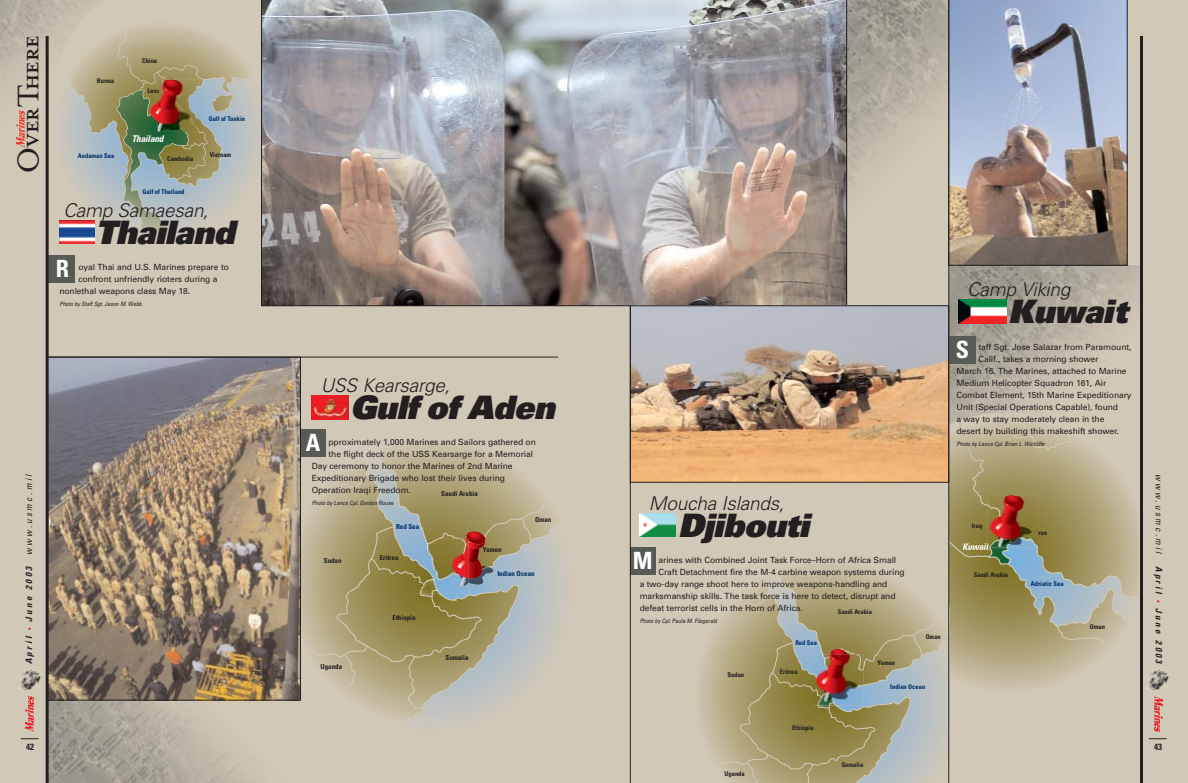
<style>
.page{position:relative;width:1188px;height:783px;background:#d1c9b7}
.page>*{position:absolute;margin:0;border:0;box-sizing:border-box;transform-origin:0 0}
.t1{font:34.3px "Mrs Eaves Petite Caps";letter-spacing:-.045em;color:#231f20}
.t2{font:italic 900 32.3px "Univers";letter-spacing:-.015em;color:#231f20}
.t3{font:700 condensed 23.8px "Univers";color:#fff}
.t4{font:italic 300 19px "Univers";letter-spacing:-.01em;color:#231f20}
.t5{font:italic 700 condensed 9.3px "Univers";letter-spacing:-.02em;color:#fff}
.t6{font:italic 700 condensed 9px "Univers";letter-spacing:.265em;color:#231f20}
.t7{font:italic condensed 9px "Univers";color:#231f20}
.t8{font:700 condensed 9px "Univers";color:#231f20}
.t9{font:8.5px "Univers";letter-spacing:-.01em;color:#231f20}
.t10{font:700 condensed 6.9px "Univers";color:#231f20}
.t11{font:700 condensed 6.9px "Univers";color:#002f68}
.t12{font:700 condensed 6.5px "Univers";color:#231f20}
.t13{font:700 condensed 6.5px "Univers";color:#002f68}
.t14{font:italic condensed 6px "Univers";letter-spacing:-.01em;color:#231f20}
.s1{font-style:normal;font-size:6px;color:#ed1c24}
.s2{font-weight:400}
</style>
<div class="page">
<img style="left:0;top:0;width:50px;height:254px">
<svg style="left:50px;top:0;width:208px;height:244px"></svg>
<img style="left:847px;top:0;width:101px;height:247px">
<img style="left:949px;top:265px;width:191px;height:147px">
<svg style="left:700px;top:412px;width:439px;height:371px"></svg>
<svg style="left:301px;top:443px;width:258px;height:276px"></svg>
<img style="left:49px;top:701px;width:202px;height:82px">
<img style="left:261px;top:0;width:586px;height:306px">
<div style="left:301px;top:429px;width:25px;height:28px;background:#565b56"></div>
<img style="left:49px;top:359px;width:250px;height:340px">
<img style="left:632px;top:307px;width:315px;height:174px">
<div style="left:630px;top:305px;width:319px;height:178px;border:1px solid #231f20"></div>
<img style="left:1154px;top:696px;width:9px;height:36px">
<img style="left:1149px;top:670px;width:20px;height:20px">
<svg style="left:1149px;top:738px;width:18px;height:1px"></svg>
<img style="left:25px;top:696px;width:9px;height:36px">
<img style="left:21px;top:670px;width:20px;height:20px">
<svg style="left:21px;top:738px;width:18px;height:1px"></svg>
<hr style="left:1140px;top:36px;width:3px;height:747px;background:#231f20">
<img style="left:312px;top:396px;width:36px;height:23px">
<img style="left:60px;top:221px;width:34px;height:23px">
<img style="left:959px;top:300px;width:48px;height:23px">
<div style="left:949px;top:336px;width:27px;height:27px;background:#565b56"></div>
<img style="left:16px;top:110px;width:13px;height:38px">
<img style="left:949px;top:0;width:179px;height:266px">
<div style="left:630px;top:547px;width:26px;height:27px;background:#565b56"></div>
<img style="left:640px;top:513px;width:35px;height:24px">
<hr style="left:630px;top:306px;width:1px;height:477px;background:#231f20">
<hr style="left:948px;top:0;width:1px;height:783px;background:#231f20">
<hr style="left:48px;top:357px;width:510px;height:1px;background:#231f20">
<div style="left:46px;top:255px;width:29px;height:27px;background:#565b56"></div>
<hr style="left:46px;top:36px;width:3px;height:747px;background:#231f20">
<h1 class="t1" style="left:7px;top:174px;width:141px;rotate:-90deg">OverThere</h1>
<p class="t12" style="left:97px;top:78px;width:19px">Burma</p>
<p class="t13" style="left:78px;top:153px;width:38px">Andaman Sea</p>
<p class="t12" style="left:142px;top:59px;width:17px">China</p>
<p class="t12" style="left:147px;top:88px;width:14px">Laos</p>
<p class="t5" style="left:132px;top:135px;width:33px">Thailand</p>
<p class="t12" style="left:167px;top:157px;width:28px">Cambodia</p>
<p class="t13" style="left:143px;top:189px;width:43px">Gulf of Thailand</p>
<p class="t13" style="left:209px;top:116px;width:38px">Gulf of Tonkin</p>
<p class="t12" style="left:210px;top:152px;width:23px">Vietnam</p>
<h3 class="t4" style="left:63px;top:203px;width:147px">Camp Samaesan,</h3>
<h2 class="t2" style="left:95px;top:221px;width:141px">Thailand</h2>
<h3 class="t3" style="left:56px;top:260px;width:15px">R</h3>
<p class="t9" style="left:78px;top:264px;width:152px">oyal Thai and U.S. Marines prepare to</p>
<p class="t9" style="left:78px;top:276px;width:141px">confront unfriendly rioters during a</p>
<p class="t9" style="left:59px;top:288px;width:132px">nonlethal weapons class May 18.</p>
<p class="t14" style="left:59px;top:302px;width:84px">Photo by Staff Sgt. Jason M. Webb</p>
<p class="t6" style="left:26px;top:664px;width:191px;rotate:-90deg">April <span class="s1">•</span> June 2003 <span class="s2">www.usmc.mil</span></p>
<p class="t8" style="left:26px;top:744px;width:9px">42</p>
<h3 class="t4" style="left:321px;top:378px;width:131px">USS Kearsarge,</h3>
<h2 class="t2" style="left:350px;top:396px;width:206px">Gulf of Aden</h2>
<h3 class="t3" style="left:306px;top:434px;width:16px">A</h3>
<p class="t9" style="left:329px;top:439px;width:209px">pproximately 1,000 Marines and Sailors gathered on</p>
<p class="t9" style="left:329px;top:451px;width:206px">the flight deck of the USS Kearsarge for a Memorial</p>
<p class="t9" style="left:312px;top:463px;width:203px">Day ceremony to honor the Marines of 2nd Marine</p>
<p class="t9" style="left:312px;top:475px;width:195px">Expeditionary Brigade who lost their lives during</p>
<p class="t9" style="left:312px;top:487px;width:101px">Operation Iraqi Freedom.</p>
<p class="t14" style="left:312px;top:501px;width:83px">Photo by Lance Cpl. Gordon Rouse</p>
<p class="t10" style="left:441px;top:491px;width:38px">Saudi Arabia</p>
<p class="t10" style="left:324px;top:558px;width:19px">Sudan</p>
<p class="t10" style="left:321px;top:664px;width:23px">Uganda</p>
<p class="t11" style="left:396px;top:524px;width:25px">Red Sea</p>
<p class="t10" style="left:380px;top:555px;width:20px">Eritrea</p>
<p class="t10" style="left:393px;top:615px;width:25px">Ethiopia</p>
<p class="t10" style="left:483px;top:547px;width:20px">Yemen</p>
<p class="t10" style="left:535px;top:517px;width:18px">Oman</p>
<p class="t11" style="left:497px;top:571px;width:39px">Indian Ocean</p>
<p class="t10" style="left:446px;top:655px;width:25px">Somalia</p>
<h3 class="t4" style="left:967px;top:282px;width:105px">Camp Viking</h3>
<h2 class="t2" style="left:1008px;top:300px;width:121px">Kuwait</h2>
<h3 class="t3" style="left:956px;top:341px;width:15px">S</h3>
<p class="t9" style="left:978px;top:344px;width:155px">taff Sgt. Jose Salazar from Paramount,</p>
<p class="t9" style="left:978px;top:356px;width:122px">Calif., takes a morning shower</p>
<p class="t9" style="left:957px;top:368px;width:172px">March 16. The Marines, attached to Marine</p>
<p class="t9" style="left:957px;top:380px;width:151px">Medium Helicopter Squadron 161, Air</p>
<p class="t9" style="left:957px;top:392px;width:177px">Combat Element, 15th Marine Expeditionary</p>
<p class="t9" style="left:957px;top:404px;width:163px">Unit (Special Operations Capable), found</p>
<p class="t9" style="left:957px;top:416px;width:149px">a way to stay moderately clean in the</p>
<p class="t9" style="left:957px;top:428px;width:164px">desert by building this makeshift shower.</p>
<p class="t14" style="left:957px;top:442px;width:90px">Photo by Lance Cpl. Brian L. Wickliffe</p>
<h3 class="t4" style="left:649px;top:496px;width:137px">Moucha Islands,</h3>
<h2 class="t2" style="left:678px;top:513px;width:132px">Djibouti</h2>
<h3 class="t3" style="left:633px;top:552px;width:21px">M</h3>
<p class="t9" style="left:659px;top:557px;width:239px">arines with Combined Joint Task Force–Horn of Africa Small</p>
<p class="t9" style="left:659px;top:569px;width:248px">Craft Detachment fire the M-4 carbine weapon systems during</p>
<p class="t9" style="left:640px;top:581px;width:249px">a two-day range shoot here to improve weapons-handling and</p>
<p class="t9" style="left:640px;top:593px;width:257px">marksmanship skills. The task force is here to detect, disrupt and</p>
<p class="t9" style="left:640px;top:605px;width:165px">defeat terrorist cells in the Horn of Africa.</p>
<p class="t14" style="left:640px;top:619px;width:79px">Photo by Cpl. Paula M. Fitzgerald</p>
<p class="t12" style="left:838px;top:610px;width:36px">Saudi Arabia</p>
<p class="t12" style="left:728px;top:672px;width:18px">Sudan</p>
<p class="t13" style="left:795px;top:640px;width:23px">Red Sea</p>
<p class="t12" style="left:780px;top:669px;width:19px">Eritrea</p>
<p class="t12" style="left:878px;top:661px;width:19px">Yemen</p>
<p class="t12" style="left:926px;top:634px;width:17px">Oman</p>
<p class="t12" style="left:725px;top:771px;width:22px">Uganda</p>
<p class="t12" style="left:792px;top:725px;width:23px">Ethiopia</p>
<p class="t13" style="left:890px;top:684px;width:37px">Indian Ocean</p>
<p class="t12" style="left:842px;top:763px;width:23px">Somalia</p>
<p class="t12" style="left:972px;top:523px;width:12px">Iraq</p>
<p class="t5" style="left:962px;top:543px;width:27px">Kuwait</p>
<p class="t12" style="left:974px;top:573px;width:36px">Saudi Arabia</p>
<p class="t12" style="left:1037px;top:531px;width:12px">Iran</p>
<p class="t13" style="left:1031px;top:582px;width:34px">Adriatic Sea</p>
<p class="t12" style="left:1090px;top:624px;width:17px">Oman</p>
<p class="t7" style="left:1162px;top:474px;width:81px;rotate:90deg">www.usmc.mil</p>
<p class="t6" style="left:1162px;top:566px;width:100px;rotate:90deg">April <span class="s1">•</span> June 2003</p>
<p class="t8" style="left:1154px;top:744px;width:9px">43</p>
</div>
